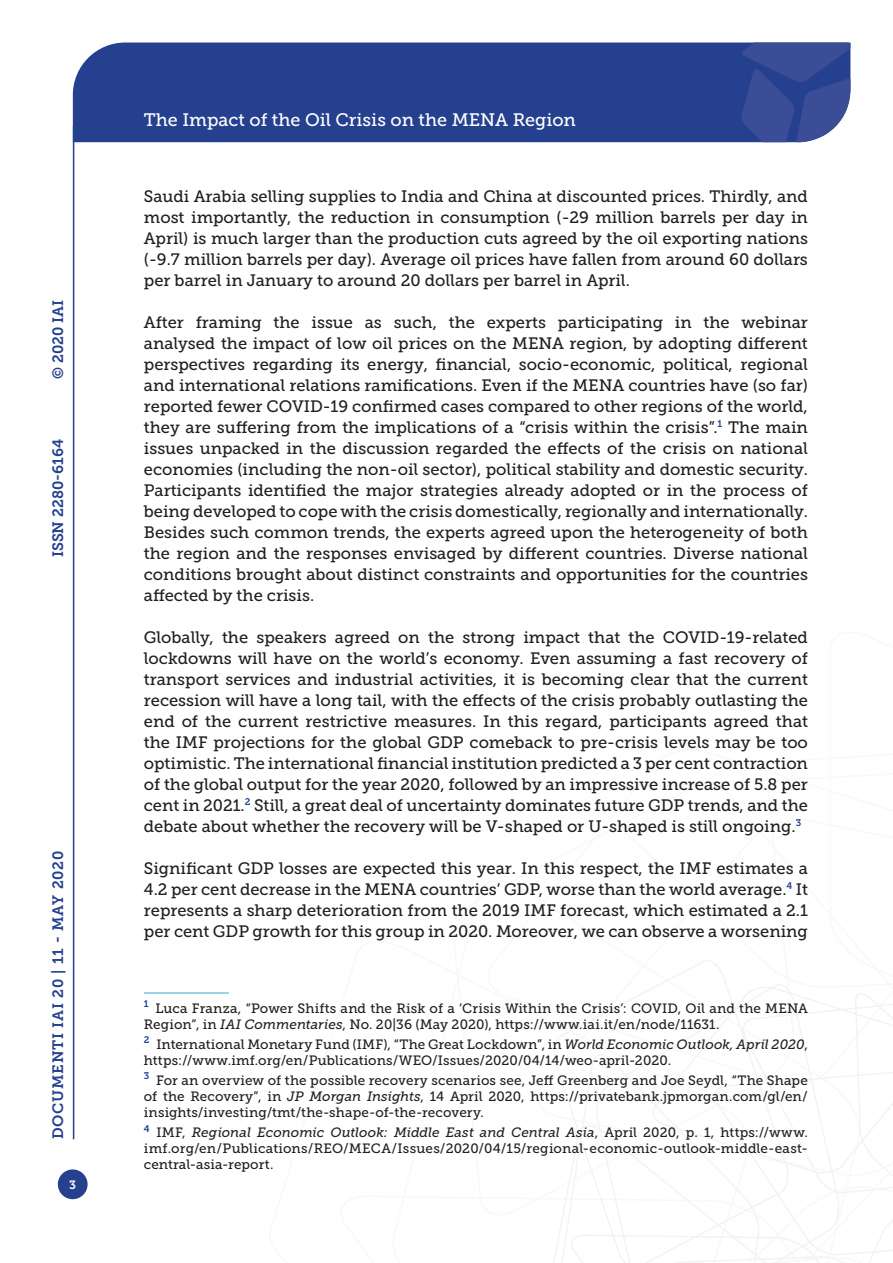
<style>
.page{position:relative;width:893px;height:1263px;background:#fff}
.page>*{position:absolute;margin:0;border:0;box-sizing:border-box;transform-origin:0 0}
.t1{font:18px "Museo Slab 500";color:#fff}
.Testo{font:16.5px/21px "Museo Slab 500";color:#231f20;text-align:justify}
.t2{font:15px "Museo Slab 700";letter-spacing:.05em;color:#25408f}
.t3{font:15px "Museo Slab 700";color:#25408f}
.Nota{font:13.5px/16.2px "Museo Slab 500";letter-spacing:.01em;color:#231f20}
.t4{font:12px "Museo Slab 700";color:#fff}
.s1{font-style:italic}
</style>
<div class="page">
<svg style="left:553px;top:960px;width:340px;height:303px"></svg>
<div style="left:73px;top:43px;width:668px;height:99px;background:#25408f"></div>
<svg style="left:741px;top:43px;width:109px;height:99px;background:#3f529a"></svg>
<div style="left:58px;top:1169px;width:30px;height:30px;background:#25408f;border-radius:50%"></div>
<hr style="left:73px;top:126px;width:1px;height:1013px;background:#25408f">
<hr style="left:144px;top:993px;width:85px;height:1px;background:#39a7cc">
<p class="t2" style="left:50px;top:379px;width:80px;rotate:-90deg">© 2020 IAI</p>
<p class="t3" style="left:50px;top:557px;width:120px;rotate:-90deg">ISSN 2280-6164</p>
<p class="t2" style="left:50px;top:1139px;width:290px;rotate:-90deg">DOCUMENTI IAI 20 | 11 - MAY 2020</p>
<p class="t4" style="left:69px;top:1178px;width:8px">3</p>
<p class="t1" style="left:144px;top:110px;width:434px">The Impact of the Oil Crisis on the MENA Region</p>
<p class="Testo" style="left:144px;top:186px;width:666px">Saudi Arabia selling supplies to India and China at discounted prices. Thirdly, and most importantly, the reduction in consumption (-29 million barrels per day in April) is much larger than the production cuts agreed by the oil exporting nations (-9.7 million barrels per day). Average oil prices have fallen from around 60 dollars per barrel in January to around 20 dollars per barrel in April.</p>
<p class="Testo" style="left:144px;top:312px;width:666px">After framing the issue as such, the experts participating in the webinar analysed the impact of low oil prices on the MENA region, by adopting different perspectives regarding its energy, financial, socio-economic, political, regional and international relations ramifications. Even if the MENA countries have (so far) reported fewer COVID-19 confirmed cases compared to other regions of the world, they are suffering from the implications of a “crisis within the crisis”.<sup>1</sup> The main issues unpacked in the discussion regarded the effects of the crisis on national economies (including the non-oil sector), political stability and domestic security.<br>Participants identified the major strategies already adopted or in the process of being developed to cope with the crisis domestically, regionally and internationally.<br>Besides such common trends, the experts agreed upon the heterogeneity of both the region and the responses envisaged by different countries. Diverse national conditions brought about distinct constraints and opportunities for the countries affected by the crisis.</p>
<p class="Testo" style="left:144px;top:627px;width:666px">Globally, the speakers agreed on the strong impact that the COVID-19-related lockdowns will have on the world’s economy. Even assuming a fast recovery of transport services and industrial activities, it is becoming clear that the current recession will have a long tail, with the effects of the crisis probably outlasting the end of the current restrictive measures. In this regard, participants agreed that the IMF projections for the global GDP comeback to pre-crisis levels may be too optimistic. The international financial institution predicted a 3 per cent contraction of the global output for the year 2020, followed by an impressive increase of 5.8 per cent in 2021.<sup>2</sup> Still, a great deal of uncertainty dominates future GDP trends, and the debate about whether the recovery will be V-shaped or U-shaped is still ongoing.<sup>3</sup></p>
<p class="Testo" style="left:144px;top:858px;width:666px">Significant GDP losses are expected this year. In this respect, the IMF estimates a 4.2 per cent decrease in the MENA countries’ GDP, worse than the world average.<sup>4</sup> It represents a sharp deterioration from the 2019 IMF forecast, which estimated a 2.1 per cent GDP growth for this group in 2020. Moreover, we can observe a worsening</p>
<p class="Nota" style="left:144px;top:1000px;width:666px"><sup>1</sup> Luca Franza, “Power Shifts and the Risk of a ‘Crisis Within the Crisis’: COVID, Oil and the MENA<br>Region”, in <span class="s1">IAI Commentaries</span>, No. 20|36 (May 2020), https://www.iai.it/en/node/11631.</p>
<p class="Nota" style="left:144px;top:1036px;width:666px"><sup>2</sup> International Monetary Fund (IMF), “The Great Lockdown”, in <span class="s1">World Economic Outlook, April 2020</span>, https://www.imf.org/en/Publications/WEO/Issues/2020/04/14/weo-april-2020.</p>
<p class="Nota" style="left:144px;top:1072px;width:666px;text-align:justify"><sup>3</sup> For an overview of the possible recovery scenarios see, Jeff Greenberg and Joe Seydl, “The Shape of the Recovery”, in <span class="s1">JP Morgan Insights</span>, 14 April 2020, https://privatebank.jpmorgan.com/gl/en/ insights/investing/tmt/the-shape-of-the-recovery.</p>
<p class="Nota" style="left:144px;top:1124px;width:666px;text-align:justify"><sup>4</sup> IMF, <span class="s1">Regional Economic Outlook: Middle East and Central Asia</span>, April 2020, p. 1, https://www. imf.org/en/Publications/REO/MECA/Issues/2020/04/15/regional-economic-outlook-middle-east&shy;central-asia-report.</p>
</div>
